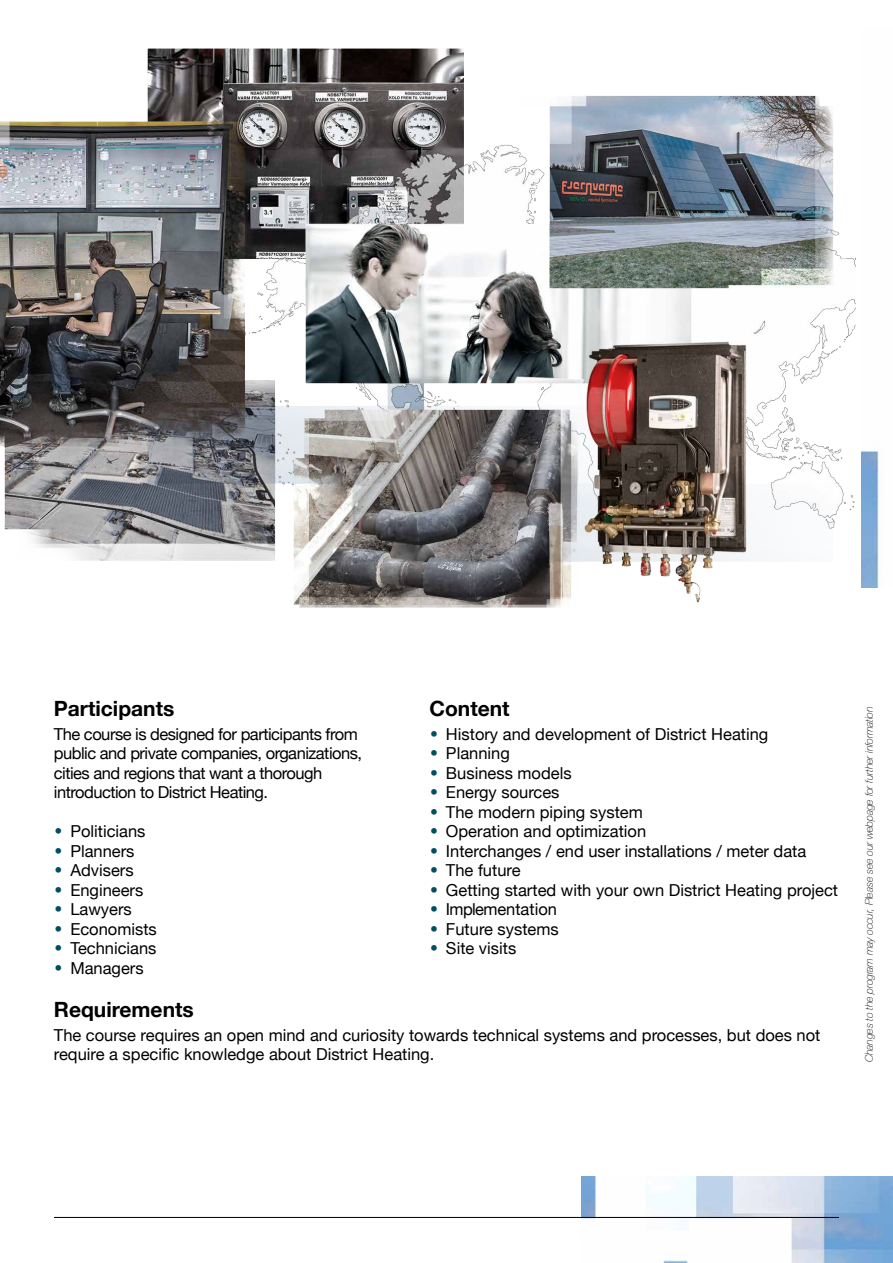
<style>
.page{position:relative;width:893px;height:1263px;background:#fff}
.page>*{position:absolute;margin:0;border:0;box-sizing:border-box;transform-origin:0 0}
.t1{font:700 21px "Helvetica Neue";color:#000}
.t2{font:16.5px/19.5px "Helvetica Neue";color:#000}
.t3{font:16.5px/19.5px "Helvetica Neue";letter-spacing:-.03em;color:#000}
.t4{font:italic 100 10.5px "Helvetica Neue";letter-spacing:-.01em;color:#000}
.s1{font-size:25.5px;color:#004e63}
</style>
<div class="page">
<img style="left:861px;top:447px;width:18px;height:140px">
<hr style="left:54px;top:1217px;width:785px;height:1px;background:#000">
<img style="left:0;top:48px;width:856px;height:560px">
<img style="left:581px;top:1177px;width:312px;height:86px">
<p class="t1" style="left:54px;top:692px;width:122px">Participants</p>
<p class="t3" style="left:54px;top:725px;width:310px">The course is designed for participants from public and private companies, organizations, cities and regions that want a thorough introduction to District Heating.</p>
<p class="t2" style="left:54px;top:823px;width:93px"><span class="s1">•</span> Politicians</p>
<p class="t2" style="left:54px;top:842px;width:82px"><span class="s1">•</span> Planners</p>
<p class="t2" style="left:54px;top:862px;width:81px"><span class="s1">•</span> Advisers</p>
<p class="t2" style="left:54px;top:881px;width:91px"><span class="s1">•</span> Engineers</p>
<p class="t2" style="left:54px;top:901px;width:79px"><span class="s1">•</span> Lawyers</p>
<p class="t2" style="left:54px;top:920px;width:104px"><span class="s1">•</span> Economists</p>
<p class="t2" style="left:54px;top:940px;width:104px"><span class="s1">•</span> Technicians</p>
<p class="t2" style="left:54px;top:959px;width:91px"><span class="s1">•</span> Managers</p>
<p class="t1" style="left:429px;top:692px;width:82px">Content</p>
<p class="t2" style="left:429px;top:725px;width:340px"><span class="s1">•</span> History and development of District Heating</p>
<p class="t2" style="left:429px;top:745px;width:82px"><span class="s1">•</span> Planning</p>
<p class="t2" style="left:429px;top:764px;width:144px"><span class="s1">•</span> Business models</p>
<p class="t2" style="left:429px;top:784px;width:132px"><span class="s1">•</span> Energy sources</p>
<p class="t2" style="left:429px;top:803px;width:215px"><span class="s1">•</span> The modern piping system</p>
<p class="t2" style="left:429px;top:823px;width:218px"><span class="s1">•</span> Operation and optimization</p>
<p class="t2" style="left:429px;top:842px;width:378px"><span class="s1">•</span> Interchanges / end user installations / meter data</p>
<p class="t2" style="left:429px;top:862px;width:93px"><span class="s1">•</span> The future</p>
<p class="t2" style="left:429px;top:881px;width:410px"><span class="s1">•</span> Getting started with your own District Heating project</p>
<p class="t2" style="left:429px;top:901px;width:129px"><span class="s1">•</span> Implementation</p>
<p class="t2" style="left:429px;top:920px;width:131px"><span class="s1">•</span> Future systems</p>
<p class="t2" style="left:429px;top:940px;width:88px"><span class="s1">•</span> Site visits</p>
<p class="t1" style="left:54px;top:993px;width:141px">Requirements</p>
<p class="t2" style="left:54px;top:1026px;width:768px">The course requires an open mind and curiosity towards technical systems and processes, but does not require a specific knowledge about District Heating.</p>
<p class="t4" style="left:861px;top:1062px;width:357px;rotate:-90deg">Changes to the program may occur, Please see our webpage for further information</p>
</div>
